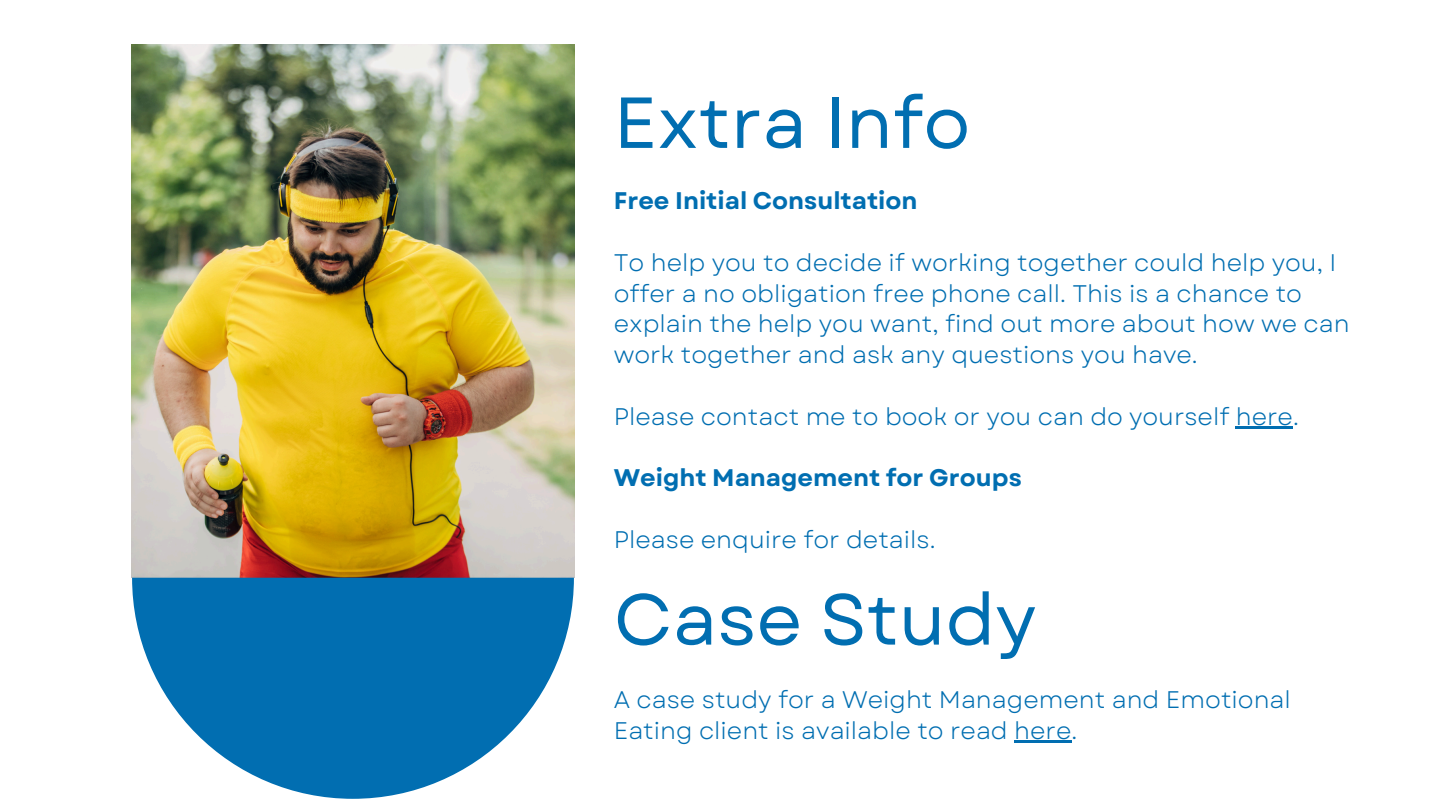
<style>
.page{position:relative;width:1440px;height:810px;background:#fff}
.page>*{position:absolute;margin:0;border:0;box-sizing:border-box;transform-origin:0 0}
.t1{font:72px "Garet";color:#016eb1}
.t2{font:24px/30.8px "Garet";color:#016eb1}
.t3{font:700 24px "Garet";color:#016eb1}
</style>
<div class="page">
<img style="left:132px;top:45px;width:442px;height:533px">
<svg style="left:132px;top:578px;width:442px;height:221px;fill:#016eb1"></svg>
<hr style="left:1236px;top:426px;width:57px;height:2px;background:#016eb1">
<hr style="left:1014px;top:740px;width:57px;height:3px;background:#016eb1">
<h1 class="t1" style="left:614px;top:71px;width:358px">Extra Info</h1>
<h2 class="t3" style="left:614px;top:184px;width:305px">Free Initial Consultation</h2>
<p class="t2" style="left:614px;top:247px;width:738px">To help you to decide if working together could help you, I offer a no obligation free phone call. This is a chance to explain the help you want, find out more about how we can work together and ask any questions you have.</p>
<p class="t2" style="left:614px;top:401px;width:687px">Please contact me to book or you can do yourself here.</p>
<h2 class="t3" style="left:614px;top:461px;width:410px">Weight Management for Groups</h2>
<p class="t2" style="left:614px;top:524px;width:323px">Please enquire for details.</p>
<p class="t1" style="left:614px;top:568px;width:424px">Case Study</p>
<h1 class="t2" style="left:614px;top:684px;width:679px">A case study for a Weight Management and Emotional<br>Eating client is available to read here.</h1>
</div>
